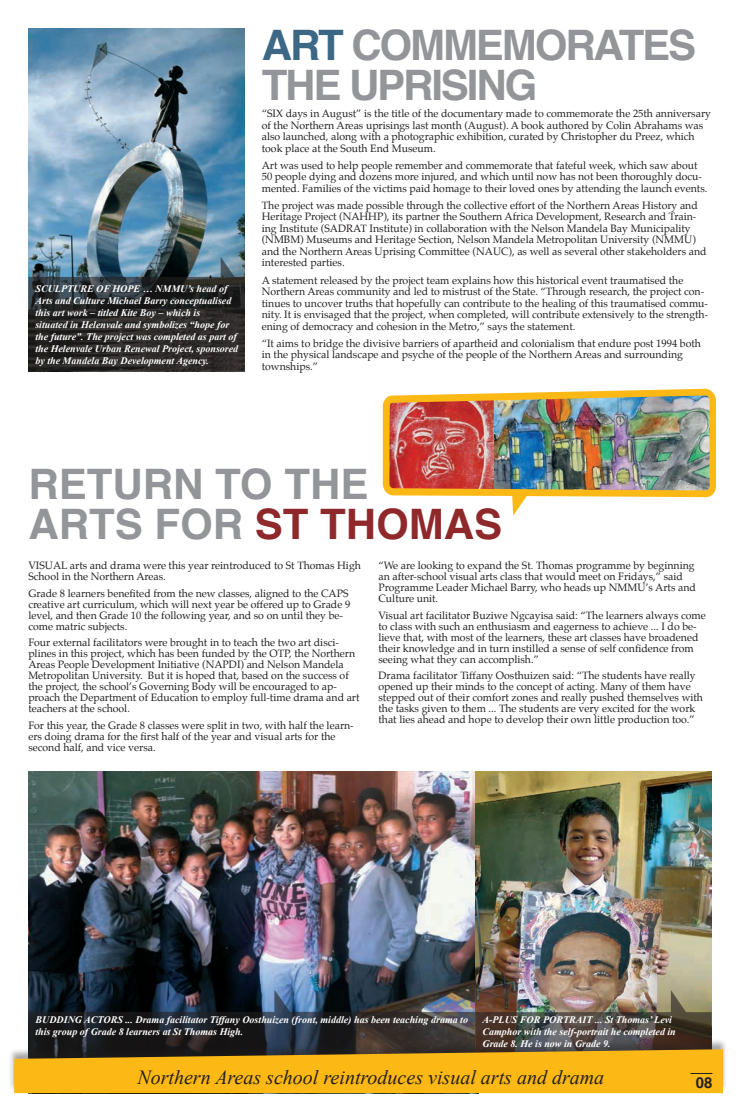
<style>
.page{position:relative;width:740px;height:1106px;background:#fff}
.page>*{position:absolute;margin:0;border:0;box-sizing:border-box;transform-origin:0 0}
.t1{font:700 42px/40px "Helvetica";color:#939598}
.t2{font:700 42px/40px "Helvetica";letter-spacing:-.05em;color:#939598}
.t3{font:italic 20px "Times New Roman";color:#231f20}
.t4{font:700 15px "Helvetica";color:#231f20}
.t5{font:10.5px/11px "Palatino";color:#231f20}
.t6{font:italic 700 10px/12px "Times New Roman";color:#fff}
.s1{color:#3c6785}
.s2{color:#8f282b}
</style>
<div class="page">
<img style="left:28px;top:771px;width:447px;height:218px">
<img style="left:475px;top:771px;width:236px;height:219px">
<img style="left:28px;top:28px;width:217px;height:229px">
<img style="left:14px;top:990px;width:709px;height:103px">
<img style="left:383px;top:389px;width:333px;height:126px">
<svg style="left:28px;top:257px;width:217px;height:114px;background:#303538"></svg>
<p class="t6" style="left:35px;top:283px;width:204px">SCULPTURE OF HOPE … NMMU’s head of Arts and Culture Michael Barry conceptualised this art work – titled Kite Boy – which is<br>situated in Helenvale and symbolizes “hope for the future”. The project was completed as part of the Helenvale Urban Renewal Project, sponsored by the Mandela Bay Development Agency.</p>
<h1 class="t2" style="left:262px;top:26px;width:436px"><span class="s1">ART</span> COMMEMORATES<br>THE UPRISING</h1>
<p class="t5" style="left:262px;top:108px;width:451px;line-height:11.5px">“SIX days in August” is the title of the documentary made to commemorate the 25th anniversary of the Northern Areas uprisings last month (August). A book authored by Colin Abrahams was also launched, along with a photographic exhibition, curated by Christopher du Preez, which took place at the South End Museum.</p>
<p class="t5" style="left:262px;top:159px;width:447px;line-height:11.5px">Art was used to help people remember and commemorate that fateful week, which saw about<br>50 people dying and dozens more injured, and which until now has not been thoroughly docu&shy;mented. Families of the victims paid homage to their loved ones by attending the launch events.</p>
<p class="t5" style="left:262px;top:200px;width:446px;line-height:11.5px">The project was made possible through the collective effort of the Northern Areas History and Heritage Project (NAHHP), its partner the Southern Africa Development, Research and Train&shy;ing Institute (SADRAT Institute) in collaboration with the Nelson Mandela Bay Municipality (NMBM) Museums and Heritage Section, Nelson Mandela Metropolitan University (NMMU) and the Northern Areas Uprising Committee (NAUC), as well as several other stakeholders and interested parties.</p>
<p class="t5" style="left:262px;top:274px;width:448px;line-height:11.5px">A statement released by the project team explains how this historical event traumatised the Northern Areas community and led to mistrust of the State. “Through research, the project con&shy;tinues to uncover truths that hopefully can contribute to the healing of this traumatised commu&shy;nity. It is envisaged that the project, when completed, will contribute extensively to the strength&shy;ening of democracy and cohesion in the Metro,” says the statement.</p>
<p class="t5" style="left:262px;top:337px;width:441px;line-height:11.5px">“It aims to bridge the divisive barriers of apartheid and colonialism that endure post 1994 both in the physical landscape and psyche of the people of the Northern Areas and surrounding townships.”</p>
<h1 class="t1" style="left:28px;top:464px;width:475px">RETURN TO THE<br>ARTS FOR <span class="s2">ST THOMAS</span></h1>
<p class="t5" style="left:28px;top:559px;width:334px">VISUAL arts and drama were this year reintroduced to St Thomas High<br>School in the Northern Areas.</p>
<p class="t5" style="left:28px;top:587px;width:323px">Grade 8 learners benefited from the new classes, aligned to the CAPS creative art curriculum, which will next year be offered up to Grade 9 level, and then Grade 10 the following year, and so on until they be&shy;come matric subjects.</p>
<p class="t5" style="left:28px;top:637px;width:333px">Four external facilitators were brought in to teach the two art disci&shy;plines in this project, which has been funded by the OTP, the Northern Areas People Development Initiative (NAPDI) and Nelson Mandela Metropolitan University. But it is hoped that, based on the success of the project, the school’s Governing Body will be encouraged to ap&shy;proach the Department of Education to employ full-time drama and art teachers at the school.</p>
<p class="t5" style="left:28px;top:720px;width:327px">For this year, the Grade 8 classes were split in two, with half the learn&shy;ers doing drama for the first half of the year and visual arts for the second half, and vice versa.</p>
<p class="t5" style="left:378px;top:560px;width:319px">“We are looking to expand the St. Thomas programme by beginning an after-school visual arts class that would meet on Fridays,” said Programme Leader Michael Barry, who heads up NMMU’s Arts and Culture unit.</p>
<p class="t5" style="left:378px;top:609px;width:329px">Visual art facilitator Buziwe Ngcayisa said: “The learners always come to class with such an enthusiasm and eagerness to achieve ... I do be&shy;lieve that, with most of the learners, these art classes have broadened their knowledge and in turn instilled a sense of self confidence from seeing what they can accomplish.”</p>
<p class="t5" style="left:378px;top:670px;width:326px">Drama facilitator Tiffany Oosthuizen said: “The students have really opened up their minds to the concept of acting. Many of them have stepped out of their comfort zones and really pushed themselves with the tasks given to them ... The students are very excited for the work that lies ahead and hope to develop their own little production too.”</p>
<p class="t6" style="left:35px;top:1013px;width:434px">BUDDING ACTORS ... Drama facilitator Tiffany Oosthuizen (front, middle) has been teaching drama to this group of Grade 8 learners at St Thomas High.</p>
<p class="t6" style="left:482px;top:1013px;width:195px">A-PLUS FOR PORTRAIT ... St Thomas’ Levi<br>Camphor with the self-portrait he completed in<br>Grade 8. He is now in Grade 9.</p>
<h2 class="t3" style="left:137px;top:1064px;width:468px">Northern Areas school reintroduces visual arts and drama</h2>
<h3 class="t4" style="left:696px;top:1070px;width:18px">08</h3>
</div>
